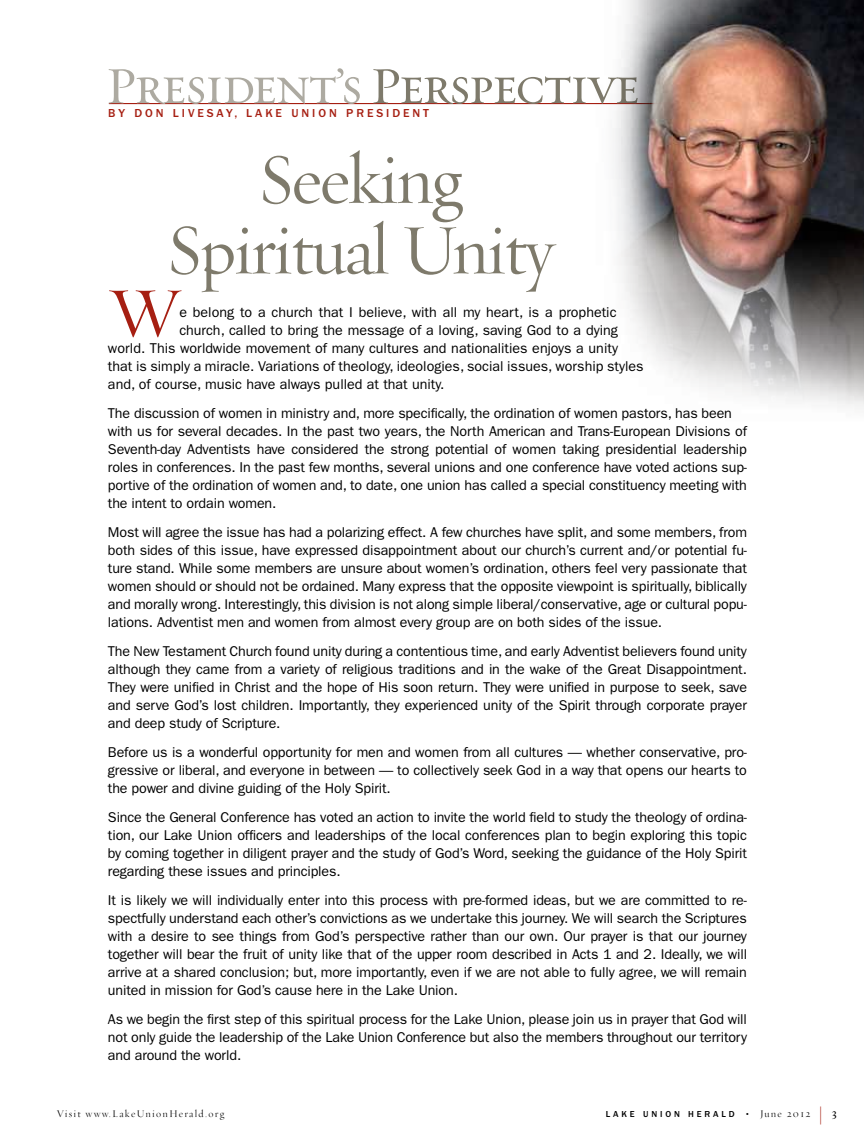
<style>
.page{position:relative;width:864px;height:1148px;background:#fff}
.page>*{position:absolute;margin:0;border:0;box-sizing:border-box;transform-origin:0 0}
.t1{font:72px/70.5px "Requiem Display";letter-spacing:-.025em;color:#7e7a6b;text-align:center}
.t2{font:71.25px "Requiem Display";color:#a61f12}
.t3{font:52.5px "Requiem Text Small Caps";letter-spacing:-.045em;color:#adaaa1}
.t4{font:14.25px/18px "ITC Franklin Gothic Std";letter-spacing:-.01em;color:#000;text-align:justify}
.t5{font:500 12px "ITC Franklin Gothic Std";letter-spacing:.245em;color:#a61f12}
.t6{font:10.5px "Requiem Fine";letter-spacing:.12em;color:#000}
.t7{font:500 9px "ITC Franklin Gothic Std";letter-spacing:.32em;color:#000}
.s1{color:#7e7a6b}
.s2{font-family:"Requiem Fine";font-weight:400;font-size:10.5px}
.s3{font-family:"ITC Franklin Gothic Std Bk X Cp";font-weight:400;font-size:18px;color:#a61f12}
.s4{font-family:"Requiem Text";font-weight:400;font-size:12px}
</style>
<div class="page">
<hr style="left:109px;top:103px;width:594px;height:1px;background:#a61f12">
<img style="left:552px;top:0;width:312px;height:407px">
<h3 class="t3" style="left:105px;top:53px;width:536px">President’s <span class="s1">Perspective</span></h3>
<p class="t5" style="left:108px;top:106px;width:322px">BY DON L IVESAY, L AKE U NION PRESIDENT</p>
<h1 class="t1" style="left:166px;top:142px;width:390px">Seeking<br>Spiritual Unity</h1>
<h2 class="t2" style="left:108px;top:268px;width:73px">W</h2>
<p class="t4" style="left:179px;top:303px;width:439px">e belong to a church that I believe, with all my heart, is a prophetic</p>
<p class="t4" style="left:179px;top:321px;width:440px">church, called to bring the message of a loving, saving God to a dying</p>
<p class="t4" style="left:108px;top:339px;width:511px">world. This worldwide movement of many cultures and nationalities enjoys a unity</p>
<p class="t4" style="left:108px;top:357px;width:537px">that is simply a miracle. Variations of theology, ideologies, social issues, worship styles</p>
<p class="t4" style="left:108px;top:375px;width:338px">and, of course, music have always pulled at that unity.</p>
<p class="t4" style="left:108px;top:404px;width:641px;text-align:left">The discussion of women in ministry and, more specifically, the ordination of women pastors, has been with us for several decades. In the past two years, the North American and Trans-European Divisions of Seventh-day Adventists have considered the strong potential of women taking presidential leadership roles in conferences. In the past few months, several unions and one conference have voted actions sup&shy;portive of the ordination of women and, to date, one union has called a special constituency meeting with the intent to ordain women.</p>
<p class="t4" style="left:108px;top:523px;width:641px">Most will agree the issue has had a polarizing effect. A few churches have split, and some members, from both sides of this issue, have expressed disappointment about our church’s current and/or potential fu&shy;ture stand. While some members are unsure about women’s ordination, others feel very passionate that women should or should not be ordained. Many express that the opposite viewpoint is spiritually, biblically and morally wrong. Interestingly, this division is not along simple liberal/conservative, age or cultural popu&shy;lations. Adventist men and women from almost every group are on both sides of the issue.</p>
<p class="t4" style="left:108px;top:642px;width:641px">The New Testament Church found unity during a contentious time, and early Adventist believers found unity although they came from a variety of religious traditions and in the wake of the Great Disappointment.<br>They were unified in Christ and the hope of His soon return. They were unified in purpose to seek, save and serve God’s lost children. Importantly, they experienced unity of the Spirit through corporate prayer and deep study of Scripture.</p>
<p class="t4" style="left:108px;top:743px;width:641px">Before us is a wonderful opportunity for men and women from all cultures — whether conservative, pro&shy;gressive or liberal, and everyone in between — to collectively seek God in a way that opens our hearts to the power and divine guiding of the Holy Spirit.</p>
<p class="t4" style="left:108px;top:808px;width:641px">Since the General Conference has voted an action to invite the world field to study the theology of ordina&shy;tion, our Lake Union officers and leaderships of the local conferences plan to begin exploring this topic by coming together in diligent prayer and the study of God’s Word, seeking the guidance of the Holy Spirit regarding these issues and principles.</p>
<p class="t4" style="left:108px;top:891px;width:641px">It is likely we will individually enter into this process with pre-formed ideas, but we are committed to re&shy;spectfully understand each other’s convictions as we undertake this journey. We will search the Scriptures with a desire to see things from God’s perspective rather than our own. Our prayer is that our journey together will bear the fruit of unity like that of the upper room described in Acts 1 and 2. Ideally, we will arrive at a shared conclusion; but, more importantly, even if we are not able to fully agree, we will remain united in mission for God’s cause here in the Lake Union.</p>
<p class="t4" style="left:108px;top:1010px;width:641px">As we begin the first step of this spiritual process for the Lake Union, please join us in prayer that God will not only guide the leadership of the Lake Union Conference but also the members throughout our territory and around the world.</p>
<p class="t6" style="left:57px;top:1106px;width:169px">Visit www.LakeUnionHerald.org</p>
<p class="t7" style="left:606px;top:1108px;width:233px">LAKE UNION HERAL D • <span class="s2">June 2012</span> <span class="s3">|</span> <span class="s4">3</span></p>
</div>
